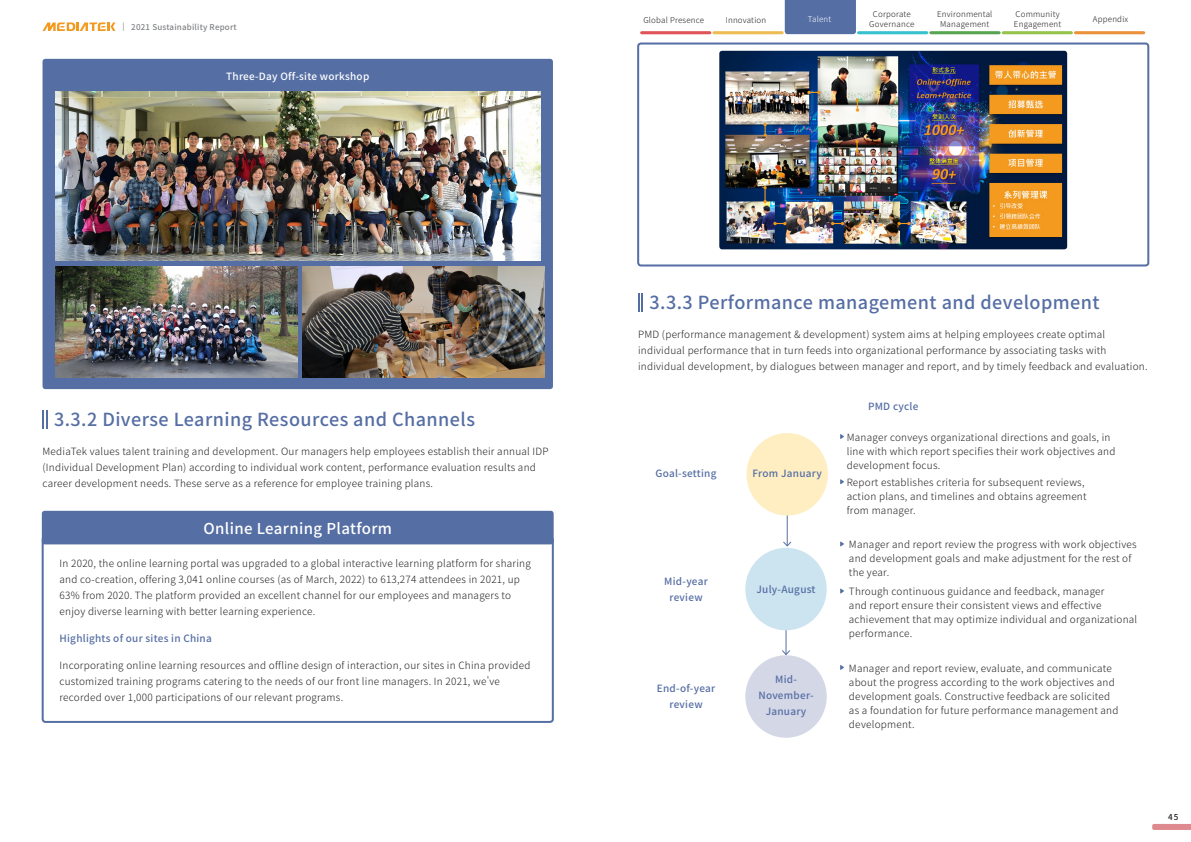
<style>
.page{position:relative;width:1191px;height:842px;background:#fff}
.page>*{position:absolute;margin:0;border:0;box-sizing:border-box;transform-origin:0 0}
.t1{font:500 18px "Noto Sans CJ Ktc";letter-spacing:.025em;color:#556ea4}
._4mm{font:500 15px "Noto Sans CJ Ktc";letter-spacing:.025em;color:#fff}
._4mm-2{font:300 10px/14px "Noto Sans CJ Ktc";letter-spacing:.025em;color:#231f20}
._4mm-3{font:500 10px/16px "Noto Sans CJ Ktc";letter-spacing:.025em;color:#556ea4;text-align:center}
._4mm-4{font:500 10px "Noto Sans CJ Ktc";letter-spacing:.025em;color:#fff}
.t2{font:500 8.2px "Noto Sans CJ Ktc";color:#231f20}
.t3{font:300 8px/10px "Noto Sans CJ Ktc";letter-spacing:.025em;color:#231f20;text-align:center}
.t4{font:500 8px "Noto Sans CJ Ktc";letter-spacing:.025em;color:#808285}
.t5{font:300 8px "Noto Sans CJ Ktc";letter-spacing:.025em;color:#fff}
</style>
<div class="page">
<div style="left:784px;top:0;width:72px;height:34px;background:#556ea4"></div>
<hr style="left:712px;top:31px;width:71px;height:3px;background:#edbd54;border-radius:2px">
<hr style="left:929px;top:31px;width:71px;height:3px;background:#57a550;border-radius:2px">
<hr style="left:640px;top:31px;width:71px;height:3px;background:#e05358;border-radius:2px">
<hr style="left:857px;top:31px;width:71px;height:3px;background:#37c1ce;border-radius:2px">
<hr style="left:1001px;top:31px;width:71px;height:3px;background:#96c34a;border-radius:2px">
<hr style="left:1074px;top:31px;width:71px;height:3px;background:#ea913a;border-radius:2px">
<svg style="left:1152px;top:824px;width:39px;height:6px"></svg>
<svg style="left:43px;top:22px;width:72px;height:9px"></svg>
<svg style="left:43px;top:410px;width:4px;height:19px"></svg>
<div style="left:42px;top:536px;width:512px;height:187px;border:2px solid #556ea4;border-radius:3px"></div>
<div style="left:637px;top:43px;width:512px;height:223px;border:2px solid #556ea4;border-radius:3px"></div>
<img style="left:719px;top:51px;width:348px;height:198px">
<svg style="left:638px;top:293px;width:5px;height:19px"></svg>
<hr style="left:786px;top:513px;width:1px;height:33px;background:#556ea4">
<svg style="left:783px;top:540px;width:9px;height:7px"></svg>
<div style="left:746px;top:433px;width:82px;height:82px;background:#feeec2;border-radius:50%"></div>
<svg style="left:840px;top:434px;width:4px;height:5px"></svg>
<svg style="left:840px;top:479px;width:4px;height:6px"></svg>
<svg style="left:782px;top:630px;width:8px;height:25px"></svg>
<div style="left:745px;top:548px;width:81px;height:82px;background:#cce4ef;border-radius:50%"></div>
<div style="left:745px;top:655px;width:81px;height:83px;background:#d4d7e6;border-radius:50%"></div>
<svg style="left:840px;top:665px;width:4px;height:5px"></svg>
<svg style="left:840px;top:541px;width:4px;height:6px"></svg>
<svg style="left:840px;top:588px;width:4px;height:6px"></svg>
<div style="left:43px;top:59px;width:510px;height:330px;background:#556ea4;border-radius:3px"></div>
<img style="left:55px;top:91px;width:485px;height:170px">
<img style="left:55px;top:266px;width:242px;height:111px">
<img style="left:303px;top:266px;width:241px;height:111px">
<div style="left:42px;top:511px;width:511px;height:33px;background:#556ea4;border-radius:3px"></div>
<p class="t4" style="left:131px;top:22px;width:107px">2021 Sustainability Report</p>
<p class="_4mm-4" style="left:226px;top:71px;width:145px">Three-Day Off-site workshop</p>
<p class="t1" style="left:54px;top:409px;width:422px">3.3.2 Diverse Learning Resources and Channels</p>
<p class="_4mm-2" style="left:43px;top:443px;width:507px;line-height:16px">MediaTek values talent training and development. Our managers help employees establish their annual IDP (Individual Development Plan) according to individual work content, performance evaluation results and career development needs. These serve as a reference for employee training plans.</p>
<p class="_4mm" style="left:203px;top:520px;width:190px">Online Learning Platform</p>
<p class="_4mm-2" style="left:60px;top:555px;width:473px;line-height:16px">In 2020, the online learning portal was upgraded to a global interactive learning platform for sharing and co-creation, offering 3,041 online courses (as of March, 2022) to 613,274 attendees in 2021, up 63% from 2020. The platform provided an excellent channel for our employees and managers to enjoy diverse learning with better learning experience.</p>
<p class="_4mm-3" style="left:60px;top:630px;width:154px">Highlights of our sites in China</p>
<p class="_4mm-2" style="left:60px;top:658px;width:472px;line-height:16px">Incorporating online learning resources and offline design of interaction, our sites in China provided customized training programs catering to the needs of our front line managers. In 2021, we've recorded over 1,000 participations of our relevant programs.</p>
<p class="t3" style="left:643px;top:15px;width:62px">Global Presence</p>
<p class="t3" style="left:725px;top:15px;width:42px">Innovation</p>
<p class="t3" style="left:869px;top:9px;width:47px">Corporate<br>Governance</p>
<p class="t3" style="left:937px;top:9px;width:57px">Environmental<br>Management</p>
<p class="t3" style="left:1014px;top:9px;width:49px;text-align:left">Community<br>Engagement</p>
<p class="t5" style="left:808px;top:15px;width:25px">Talent</p>
<p class="t3" style="left:1092px;top:14px;width:37px">Appendix</p>
<p class="t1" style="left:649px;top:292px;width:451px">3.3.3 Performance management and development</p>
<p class="_4mm-2" style="left:638px;top:327px;width:511px;line-height:16px">PMD (performance management &amp; development) system aims at helping employees create optimal individual performance that in turn feeds into organizational performance by associating tasks with individual development, by dialogues between manager and report, and by timely feedback and evaluation.</p>
<p class="_4mm-3" style="left:868px;top:399px;width:52px">PMD cycle</p>
<p class="_4mm-3" style="left:655px;top:465px;width:62px">Goal-setting</p>
<p class="_4mm-3" style="left:752px;top:466px;width:71px">From January</p>
<p class="_4mm-3" style="left:664px;top:573px;width:45px">Mid-year review</p>
<p class="_4mm-3" style="left:756px;top:581px;width:61px">July-August</p>
<p class="_4mm-2" style="left:846px;top:430px;width:270px">Manager conveys organizational directions and goals, in line with which report specifies their work objectives and development focus.</p>
<p class="_4mm-2" style="left:846px;top:475px;width:241px">Report establishes criteria for subsequent reviews, action plans, and timelines and obtains agreement from manager.</p>
<p class="_4mm-2" style="left:849px;top:538px;width:289px">Manager and report review the progress with work objectives and development goals and make adjustment for the rest of the year.</p>
<p class="_4mm-2" style="left:849px;top:585px;width:290px">Through continuous guidance and feedback, manager<br>and report ensure their consistent views and effective achievement that may optimize individual and organizational performance.</p>
<p class="_4mm-3" style="left:657px;top:681px;width:60px">End-of-year review</p>
<p class="_4mm-3" style="left:758px;top:671px;width:57px">Mid-<br>November-<br>January</p>
<p class="_4mm-2" style="left:849px;top:661px;width:271px">Manager and report review, evaluate, and communicate about the progress according to the work objectives and development goals. Constructive feedback are solicited as a foundation for future performance management and development.</p>
<p class="t2" style="left:1168px;top:813px;width:12px">45</p>
</div>
